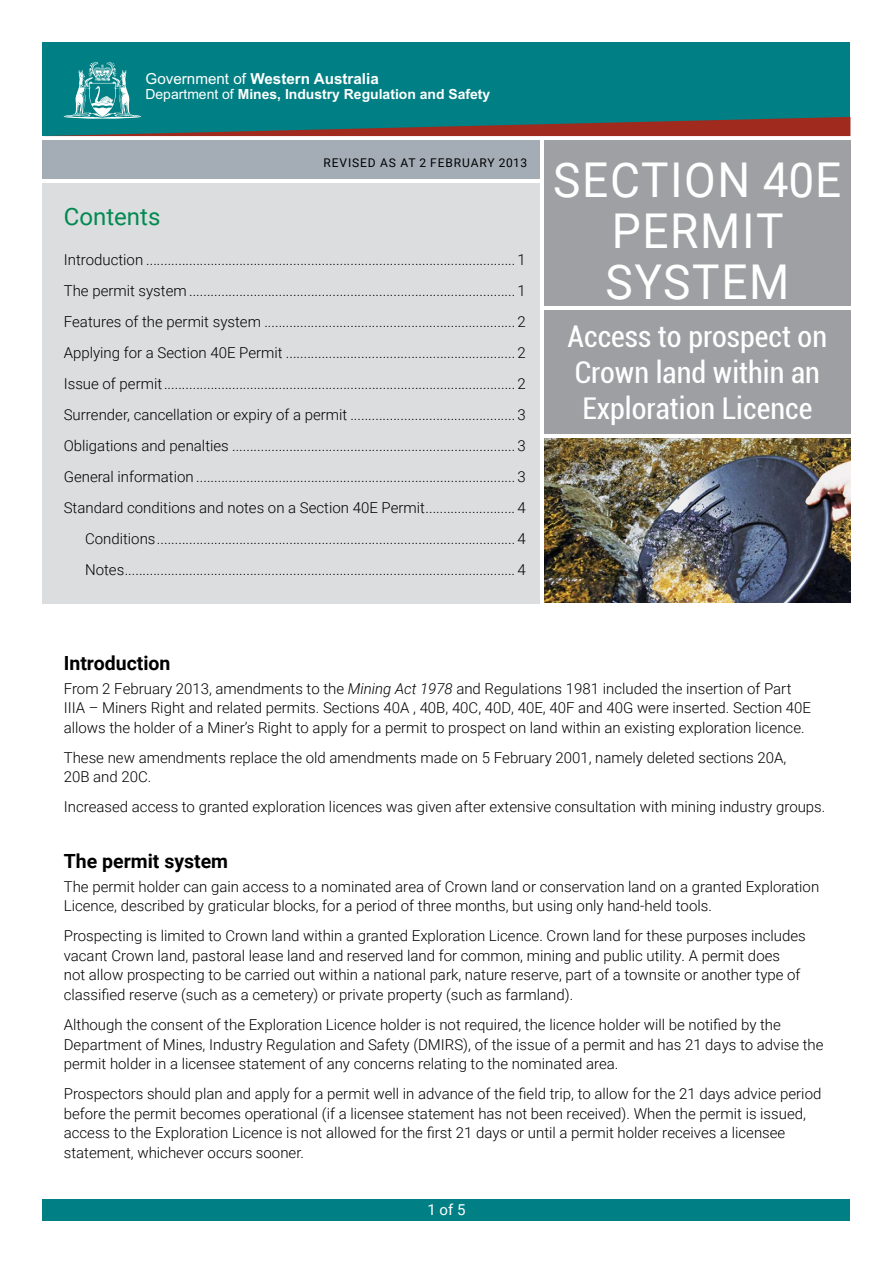
<style>
.page{position:relative;width:893px;height:1263px;background:#fff}
.page>*{position:absolute;margin:0;border:0;box-sizing:border-box;transform-origin:0 0}
.t1{font:48px/51px "Roboto";letter-spacing:.035em;color:#fff;text-align:center;scale:.96 1}
.Title_Subheading{font:condensed 30px/36px "Roboto";color:#fff}
.t2{font:24px "Roboto";color:#008a52}
._1__Heading{font:700 19.5px "Roboto";color:#000}
.t3{font:700 15.15px "Arial";color:#fff}
._3__Content_Text{font:300 15px/19.5px "Roboto";color:#000}
.t4{font:15px "Roboto";color:#fff}
.t5{font:700 13.95px "Arial";color:#fff}
.t6{font:12px "Roboto";letter-spacing:.075em;color:#000}
.s1{font-weight:400}
.s2{font-style:italic}
</style>
<div class="page">
<div style="left:43px;top:1199px;width:807px;height:21px;background:#008084"></div>
<div style="left:544px;top:140px;width:306px;height:166px;background:#9d9fa2"></div>
<div style="left:544px;top:310px;width:306px;height:124px;background:#9d9fa2"></div>
<div style="left:43px;top:183px;width:497px;height:421px;background:#dcddde"></div>
<img style="left:544px;top:438px;width:306px;height:164px">
<div style="left:43px;top:140px;width:497px;height:39px;background:#a4adb6"></div>
<div style="left:43px;top:43px;width:807px;height:93px;background:#008084"></div>
<svg style="left:49px;top:62px;width:801px;height:74px"></svg>
<p class="t3" style="left:145px;top:68px;width:235px"><span class="s1">Government of</span> Western Australia</p>
<p class="t5" style="left:145px;top:85px;width:346px"><span class="s1">Department of</span> Mines, Industry Regulation and Safety</p>
<p class="t6" style="left:323px;top:154px;width:205px">REVISED AS AT 2 FEBRUARY 2013</p>
<h3 class="t2" style="left:64px;top:200px;width:98px">Contents</h3>
<p class="_3__Content_Text" style="left:64px;top:243px;width:463px;line-height:31px;text-align:right">Introduction .......................................................................................................1<br>The permit system ........................................................................................... 1<br>Features of the permit system ...................................................................... 2<br>Applying for a Section 40E Permit ................................................................ 2<br>Issue of permit.................................................................................................. 2<br>Surrender, cancellation or expiry of a permit .............................................. 3<br>Obligations and penalties ............................................................................... 3<br>General information ......................................................................................... 3<br>Standard conditions and notes on a Section 40E Permit......................... 4<br>Conditions.................................................................................................... 4<br>Notes............................................................................................................. 4</p>
<h1 class="t1" style="left:553px;top:153px;width:302px">SECTION 40E<br>PERMIT<br>SYSTEM</h1>
<h2 class="Title_Subheading" style="left:568px;top:318px;width:261px">Access to prospect on<br>Crown land within an<br>Exploration Licence</h2>
<h3 class="_1__Heading" style="left:64px;top:649px;width:108px">Introduction</h3>
<p class="_3__Content_Text" style="left:64px;top:678px;width:749px">From 2 February 2013, amendments to the <span class="s2">Mining Act 1978</span> and Regulations 1981 included the insertion of Part<br>IIIA – Miners Right and related permits. Sections 40A , 40B, 40C, 40D, 40E, 40F and 40G were inserted. Section 40E allows the holder of a Miner’s Right to apply for a permit to prospect on land within an existing exploration licence.</p>
<p class="_3__Content_Text" style="left:64px;top:747px;width:724px">These new amendments replace the old amendments made on 5 February 2001, namely deleted sections 20A,<br>20B and 20C.</p>
<p class="_3__Content_Text" style="left:64px;top:797px;width:763px">Increased access to granted exploration licences was given after extensive consultation with mining industry groups.</p>
<h3 class="_1__Heading" style="left:64px;top:847px;width:166px">The permit system</h3>
<p class="_3__Content_Text" style="left:64px;top:876px;width:757px">The permit holder can gain access to a nominated area of Crown land or conservation land on a granted Exploration<br>Licence, described by graticular blocks, for a period of three months, but using only hand-held tools.</p>
<p class="_3__Content_Text" style="left:64px;top:926px;width:743px">Prospecting is limited to Crown land within a granted Exploration Licence. Crown land for these purposes includes vacant Crown land, pastoral lease land and reserved land for common, mining and public utility. A permit does<br>not allow prospecting to be carried out within a national park, nature reserve, part of a townsite or another type of classified reserve (such as a cemetery) or private property (such as farmland).</p>
<p class="_3__Content_Text" style="left:64px;top:1014px;width:761px">Although the consent of the Exploration Licence holder is not required, the licence holder will be notified by the<br>Department of Mines, Industry Regulation and Safety (DMIRS), of the issue of a permit and has 21 days to advise the permit holder in a licensee statement of any concerns relating to the nominated area.</p>
<p class="_3__Content_Text" style="left:64px;top:1083px;width:759px">Prospectors should plan and apply for a permit well in advance of the field trip, to allow for the 21 days advice period before the permit becomes operational (if a licensee statement has not been received). When the permit is issued, access to the Exploration Licence is not allowed for the first 21 days or until a permit holder receives a licensee statement, whichever occurs sooner.</p>
<p class="t4" style="left:427px;top:1199px;width:40px">1 of 5</p>
</div>
